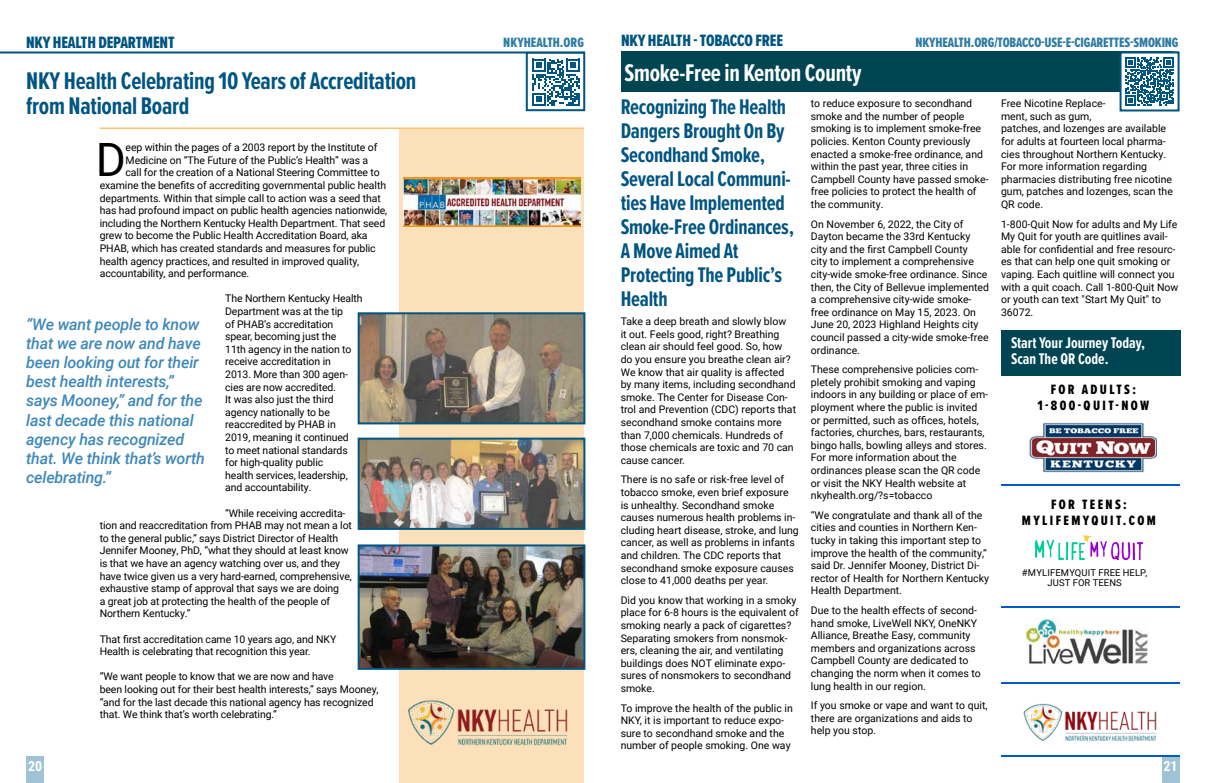
<style>
.page{position:relative;width:1206px;height:783px;background:#fff}
.page>*{position:absolute;margin:0;border:0;box-sizing:border-box;transform-origin:0 0}
.t1{font:45.9px "Roboto";color:#000}
.t2{font:700 25px/25px "Proxima Nova Ex Cn";letter-spacing:-.01em;color:#005581}
.t3{font:700 25px "Proxima Nova Ex Cn";letter-spacing:-.01em;color:#fff}
.t4{font:700 22px/24px "Proxima Nova Ex Cn";letter-spacing:-.01em;color:#005581}
.t5{font:17px "Proxima Nova Ex Cn Extrabld";letter-spacing:-.01em;color:#005581}
.t6{font:italic 500 16px/19.2px "Roboto";letter-spacing:-.01em;color:#3e88ba}
.t7{font:700 16px/16px "Proxima Nova Ex Cn";color:#fff}
.t8{font:14px "Proxima Nova Ex Cn Extrabld";letter-spacing:-.01em;color:#2f7da3}
.t9{font:14px/16px "Proxima Nova Ex Cn Extrabld";letter-spacing:.17em;color:#000;text-align:center}
.t10{font:700 14px "Roboto Condensed";color:#fff}
.t11{font:10.5px/12.6px "Roboto";color:#000}
.t12{font:9.4px/9.9px "Roboto";letter-spacing:.015em;color:#000;text-align:center}
</style>
<div class="page">
<hr style="left:0;top:52px;width:585px;height:2px;background:#005581">
<div style="left:1162px;top:756px;width:18px;height:27px;background:#9fc3d4"></div>
<div style="left:27px;top:756px;width:17px;height:27px;background:#9fc3d4"></div>
<div style="left:621px;top:52px;width:552px;height:40px;background:#014552"></div>
<div style="left:1001px;top:330px;width:180px;height:46px;background:#014552"></div>
<div style="left:1121px;top:52px;width:58px;height:58px;background:#fff"></div>
<svg style="left:1125px;top:57px;width:49px;height:49px"></svg>
<div style="left:1120px;top:52px;width:60px;height:60px;border:2px solid #005581"></div>
<div style="left:400px;top:129px;width:184px;height:654px;background:#fce0b9"></div>
<img style="left:361px;top:441px;width:221px;height:86px">
<div style="left:358px;top:438px;width:227px;height:92px;border:2px solid #005581"></div>
<img style="left:403px;top:177px;width:177px;height:49px">
<img style="left:361px;top:315px;width:221px;height:106px">
<div style="left:358px;top:312px;width:227px;height:112px;border:2px solid #005581"></div>
<img style="left:361px;top:547px;width:221px;height:120px">
<div style="left:358px;top:544px;width:227px;height:126px;border:2px solid #005581"></div>
<svg style="left:532px;top:59px;width:48px;height:47px"></svg>
<div style="left:526px;top:52px;width:59px;height:59px;border:2px solid #005581"></div>
<hr style="left:100px;top:128px;width:484px;height:1px;background:#f7a32b">
<img style="left:399px;top:682px;width:169px;height:80px">
<img style="left:1025px;top:618px;width:123px;height:47px">
<img style="left:1030px;top:422px;width:127px;height:51px">
<img style="left:1035px;top:534px;width:109px;height:26px">
<img style="left:1023px;top:703px;width:134px;height:39px">
<hr style="left:1002px;top:682px;width:178px;height:2px;background:#005cc3">
<hr style="left:1002px;top:606px;width:178px;height:2px;background:#005cc3">
<hr style="left:1002px;top:484px;width:178px;height:2px;background:#005cc3">
<hr style="left:1002px;top:755px;width:178px;height:2px;background:#005cc3">
<p class="t5" style="left:26px;top:30px;width:150px">NKY HEALTH DEPARTMENT</p>
<p class="t8" style="left:503px;top:32px;width:82px">NKYHEALTH.ORG</p>
<p class="t2" style="left:26px;top:68px;width:392px">NKY Health Celebrating 10 Years of Accreditation from National Board</p>
<p class="t1" style="left:96px;top:128px;width:32px">D</p>
<p class="t11" style="left:126px;top:141px;width:253px">eep within the pages of a 2003 report by the Institute of</p>
<p class="t11" style="left:126px;top:153px;width:244px">Medicine on “The Future of the Public’s Health” was a</p>
<p class="t11" style="left:126px;top:166px;width:256px">call for the creation of a National Steering Committee to</p>
<p class="t11" style="left:100px;top:179px;width:288px">examine the benefits of accrediting governmental public health</p>
<p class="t11" style="left:100px;top:191px;width:283px">departments. Within that simple call to action was a seed that</p>
<p class="t11" style="left:100px;top:204px;width:289px">has had profound impact on public health agencies nationwide,</p>
<p class="t11" style="left:100px;top:216px;width:287px">including the Northern Kentucky Health Department. That seed</p>
<p class="t11" style="left:100px;top:229px;width:269px">grew to become the Public Health Accreditation Board, aka</p>
<p class="t11" style="left:100px;top:242px;width:278px">PHAB, which has created standards and measures for public</p>
<p class="t11" style="left:100px;top:254px;width:261px">health agency practices, and resulted in improved quality,</p>
<p class="t11" style="left:100px;top:267px;width:151px">accountability, and performance.</p>
<p class="t11" style="left:225px;top:292px;width:139px">The Northern Kentucky Health<br>Department was at the tip<br>of PHAB’s accreditation spear, becoming just the<br>11th agency in the nation to receive accreditation in<br>2013. More than 300 agen&shy;cies are now accredited.<br>It was also just the third agency nationally to be reaccredited by PHAB in<br>2019, meaning it continued<br>to meet national standards for high-quality public<br>health services, leadership, and accountability.</p>
<p class="t11" style="left:100px;top:506px;width:254px;text-indent:125px">“While receiving accredita&shy;tion and reaccreditation from PHAB may not mean a lot to the general public,” says District Director of Health Jennifer Mooney, PhD, “what they should at least know is that we have an agency watching over us, and they have twice given us a very hard-earned, comprehensive, exhaustive stamp of approval that says we are doing<br>a great job at protecting the health of the people of Northern Kentucky.”</p>
<p class="t11" style="left:100px;top:632px;width:238px">That first accreditation came 10 years ago, and NKY<br>Health is celebrating that recognition this year.</p>
<p class="t11" style="left:100px;top:670px;width:280px">“We want people to know that we are now and have<br>been looking out for their best health interests,” says Mooney, “and for the last decade this national agency has recognized that. We think that’s worth celebrating.”</p>
<p class="t6" style="left:26px;top:314px;width:180px">“We want people to know that we are now and have been looking out for their best health interests,” says Mooney,” and for the last decade this national agency has recognized that. We think that’s worth celebrating.”</p>
<p class="t5" style="left:621px;top:28px;width:164px">NKY HEALTH - TOBACCO FREE</p>
<p class="t3" style="left:624px;top:54px;width:239px">Smoke-Free in Kenton County</p>
<p class="t8" style="left:915px;top:32px;width:265px">NKYHEALTH.ORG/TOBACCO-USE-E-CIGARETTES-SMOKING</p>
<p class="t4" style="left:621px;top:94px;width:175px">Recognizing The Health<br>Dangers Brought On By<br>Secondhand Smoke,<br>Several Local Communi&shy;ties Have Implemented<br>Smoke-Free Ordinances,<br>A Move Aimed At<br>Protecting The Public’s<br>Health</p>
<p class="t11" style="left:621px;top:315px;width:177px">Take a deep breath and slowly blow<br>it out. Feels good, right? Breathing clean air should feel good. So, how do you ensure you breathe clean air?<br>We know that air quality is affected by many items, including secondhand smoke. The Center for Disease Con&shy;trol and Prevention (CDC) reports that secondhand smoke contains more than 7,000 chemicals. Hundreds of those chemicals are toxic and 70 can cause cancer.</p>
<p class="t11" style="left:621px;top:473px;width:180px">There is no safe or risk-free level of tobacco smoke, even brief exposure is unhealthy. Secondhand smoke causes numerous health problems in&shy;cluding heart disease, stroke, and lung cancer, as well as problems in infants and children. The CDC reports that secondhand smoke exposure causes close to 41,000 deaths per year.</p>
<p class="t11" style="left:621px;top:593px;width:180px">Did you know that working in a smoky place for 6‐8 hours is the equivalent of smoking nearly a pack of cigarettes?<br>Separating smokers from nonsmok&shy;ers, cleaning the air, and ventilating buildings does NOT eliminate expo&shy;sures of nonsmokers to secondhand smoke.</p>
<p class="t11" style="left:621px;top:701px;width:174px">To improve the health of the public in NKY, it is important to reduce expo&shy;sure to secondhand smoke and the number of people smoking. One way</p>
<p class="t11" style="left:811px;top:97px;width:179px">to reduce exposure to secondhand smoke and the number of people smoking is to implement smoke-free policies. Kenton County previously enacted a smoke-free ordinance, and within the past year, three cities in<br>Campbell County have passed smoke&shy;free policies to protect the health of the community.</p>
<p class="t11" style="left:811px;top:217px;width:180px">On November 6, 2022, the City of Dayton became the 33rd Kentucky city and the first Campbell County<br>city to implement a comprehensive city-wide smoke-free ordinance. Since then, the City of Bellevue implemented a comprehensive city-wide smoke&shy;free ordinance on May 15, 2023. On June 20, 2023 Highland Heights city council passed a city-wide smoke-free ordinance.</p>
<p class="t11" style="left:811px;top:363px;width:179px">These comprehensive policies com&shy;pletely prohibit smoking and vaping indoors in any building or place of em&shy;ployment where the public is invited or permitted, such as offices, hotels, factories, churches, bars, restaurants, bingo halls, bowling alleys and stores.<br>For more information about the ordinances please scan the QR code or visit the NKY Health website at nkyhealth.org/?s=tobacco</p>
<p class="t11" style="left:811px;top:508px;width:180px">“We congratulate and thank all of the cities and counties in Northern Ken&shy;tucky in taking this important step to improve the health of the community,” said Dr. Jennifer Mooney, District Di&shy;rector of Health for Northern Kentucky Health Department.</p>
<p class="t11" style="left:811px;top:604px;width:171px">Due to the health effects of second&shy;hand smoke, LiveWell NKY, OneNKY<br>Alliance, Breathe Easy, community members and organizations across<br>Campbell County are dedicated to changing the norm when it comes to lung health in our region.</p>
<p class="t11" style="left:811px;top:699px;width:178px">If you smoke or vape and want to quit, there are organizations and aids to help you stop.</p>
<p class="t11" style="left:1001px;top:97px;width:173px">Free Nicotine Replace-<br>ment, such as gum,<br>patches, and lozenges are available for adults at fourteen local pharma&shy;cies throughout Northern Kentucky.<br>For more information regarding pharmacies distributing free nicotine gum, patches and lozenges, scan the<br>QR code.</p>
<p class="t11" style="left:1001px;top:217px;width:179px">1-800-Quit Now for adults and My Life My Quit for youth are quitlines avail&shy;able for confidential and free resourc&shy;es that can help one quit smoking or vaping. Each quitline will connect you with a quit coach. Call 1-800-Quit Now or youth can text "Start My Quit" to 36072.</p>
<p class="t7" style="left:1011px;top:334px;width:136px">Start Your Journey Today,<br>Scan The QR Code.</p>
<p class="t9" style="left:1037px;top:381px;width:113px">FOR ADULTS:<br>1-800-QUIT-NOW</p>
<p class="t9" style="left:1022px;top:496px;width:135px">FOR TEENS:<br>MYLIFEMYQUIT.COM</p>
<p class="t12" style="left:1022px;top:567px;width:127px">#MYLIFEMYQUIT FREE HELP,<br>JUST FOR TEENS</p>
<h3 class="t10" style="left:28px;top:756px;width:16px">20</h3>
<h3 class="t10" style="left:1164px;top:756px;width:16px">21</h3>
</div>
